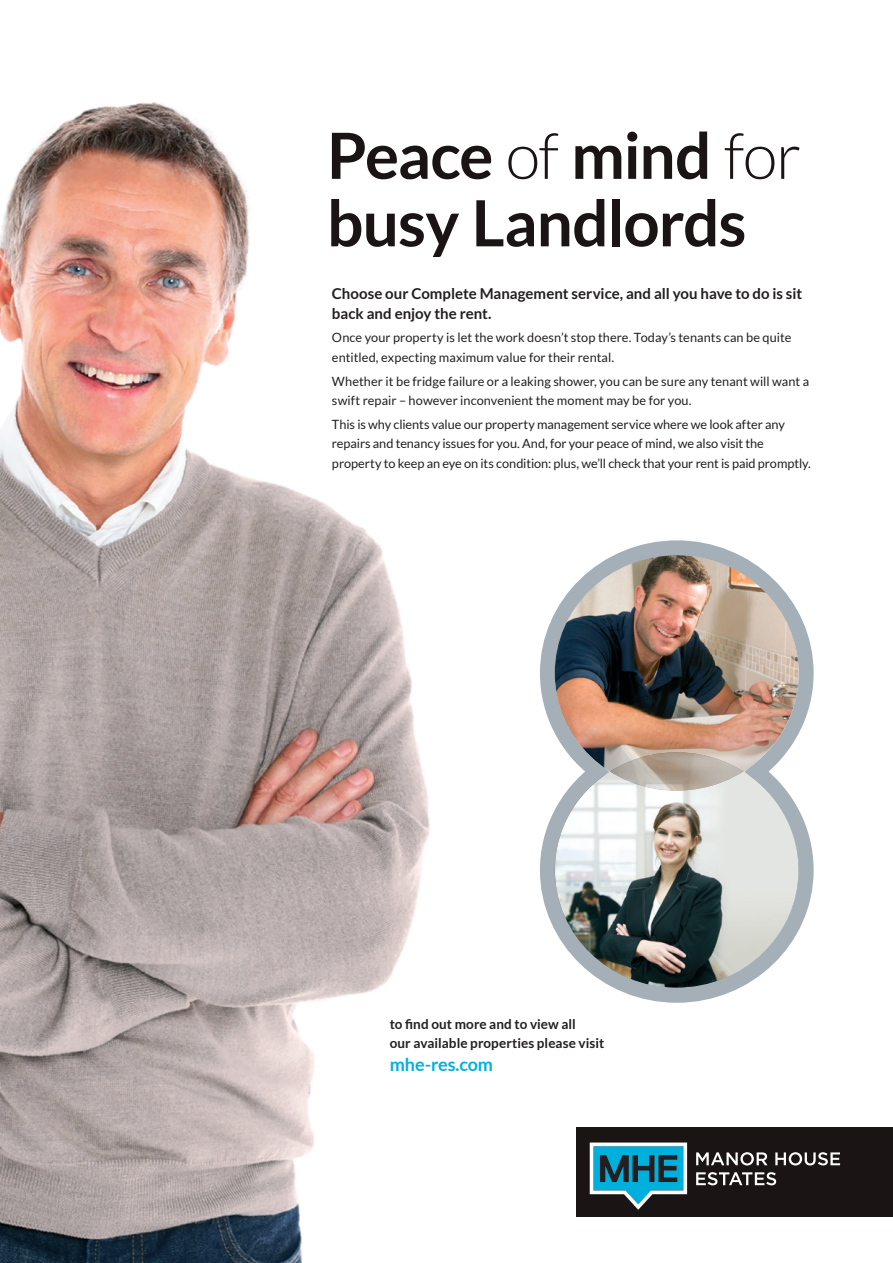
<style>
.page{position:relative;width:893px;height:1263px;background:#fff}
.page>*{position:absolute;margin:0;border:0;box-sizing:border-box;transform-origin:0 0}
.Page_Head{font:700 63.75px/67.5px "Lato";letter-spacing:-.015em;color:#1a1415}
.Find_out_more_web{font:700 18px "Lato";letter-spacing:-.005em;color:#00b0dc}
.Body_Intro{font:700 15px/19.5px "Lato";color:#231f20}
.Find_out_more{font:700 13.5px/19.5px "Lato";letter-spacing:.005em;color:#231f20}
.Body{font:12.75px/19.5px "Lato";color:#231f20}
.s1{font-weight:300}
</style>
<div class="page">
<svg style="left:540px;top:540px;width:274px;height:463px"></svg>
<div style="left:577px;top:1127px;width:316px;height:89px;background:#1a1415"></div>
<svg style="left:590px;top:1142px;width:97px;height:68px"></svg>
<svg style="left:696px;top:1152px;width:71px;height:13px"></svg>
<svg style="left:775px;top:1152px;width:65px;height:13px"></svg>
<svg style="left:696px;top:1172px;width:80px;height:13px"></svg>
<img style="left:0;top:102px;width:430px;height:1161px">
<img style="left:555px;top:555px;width:243px;height:197px">
<img style="left:555px;top:752px;width:243px;height:236px">
<p class="Page_Head" style="left:327px;top:121px;width:476px">Peace <span class="s1">of</span> mind <span class="s1">for </span>busy Landlords</p>
<p class="Body_Intro" style="left:332px;top:284px;width:472px">Choose our Complete Management service, and all you have to do is sit back and enjoy the rent.</p>
<p class="Body" style="left:332px;top:328px;width:461px">Once your property is let the work doesn’t stop there. Today’s tenants can be quite entitled, expecting maximum value for their rental.</p>
<p class="Body" style="left:332px;top:371px;width:479px">Whether it be fridge failure or a leaking shower, you can be sure any tenant will want a swift repair – however inconvenient the moment may be for you.</p>
<p class="Body" style="left:332px;top:414px;width:480px">This is why clients value our property management service where we look after any repairs and tenancy issues for you. And, for your peace of mind, we also visit the property to keep an eye on its condition: plus, we’ll check that your rent is paid promptly.</p>
<p class="Find_out_more" style="left:390px;top:1014px;width:216px">to find out more and to view all<br>our available properties please visit</p>
<p class="Find_out_more_web" style="left:390px;top:1054px;width:105px">mhe-res.com</p>
</div>
